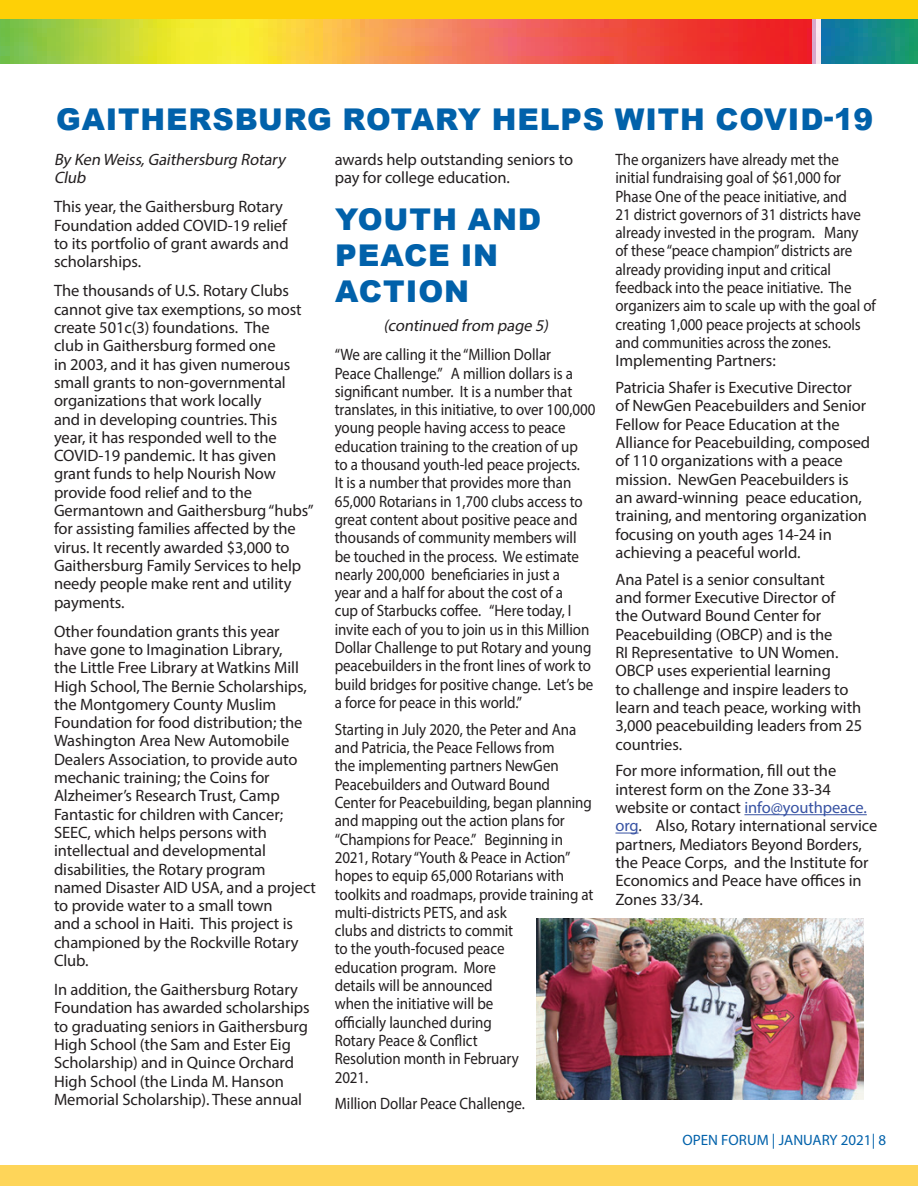
<style>
.page{position:relative;width:918px;height:1188px;background:#fff}
.page>*{position:absolute;margin:0;border:0;box-sizing:border-box;transform-origin:0 0}
.t1{font:900 30px/36px "Arial";letter-spacing:.03em;color:#0161aa}
.t2{font:16.5px/18.3px "Myriad Pro";letter-spacing:-.005em;color:#231f20}
.t3{font:16.5px/18.3px "Myriad Pro";letter-spacing:-.005em;color:#231f20;scale:.91 1}
.t4{font:italic 16.5px/18.3px "Myriad Pro";color:#231f20}
.t5{font:15px "Myriad Pro";color:#0161aa}
.s1{color:#3853a3}
</style>
<div class="page">
<div style="left:0;top:1165px;width:918px;height:21px;background:#fed559"></div>
<div style="left:0;top:0;width:918px;height:20px;background:#fed006"></div>
<hr style="left:744px;top:814px;width:123px;height:1px;background:#3853a3">
<svg style="left:615px;top:833px;width:24px;height:1px"></svg>
<img style="left:820px;top:19px;width:98px;height:44px">
<img style="left:0;top:19px;width:820px;height:44px">
<img style="left:536px;top:918px;width:328px;height:182px">
<h1 class="t1" style="left:56px;top:100px;width:819px">GAITHERSBURG ROTARY HELPS WITH COVID-19</h1>
<p class="t4" style="left:54px;top:150px;width:236px">By Ken Weiss,Gaithersburg Rotary<br>Club</p>
<p class="t2" style="left:54px;top:198px;width:236px">This year, the Gaithersburg Rotary<br>Foundation added COVID-19 relief to its portfolio of grant awards and scholarships.</p>
<p class="t2" style="left:54px;top:282px;width:261px">The thousands of U.S. Rotary Clubs cannot give tax exemptions, so most create 501c(3) foundations. The<br>club in Gaithersburg formed one<br>in 2003, and it has given numerous small grants to non-governmental organizations that work locally<br>and in developing countries. This<br>year, it has responded well to the<br>COVID-19 pandemic. It has given grant funds to help Nourish Now provide food relief and to the<br>Germantown and Gaithersburg “hubs” for assisting families affected by the virus. It recently awarded $3,000 to<br>Gaithersburg Family Services to help needy people make rent and utility payments.</p>
<p class="t2" style="left:54px;top:622px;width:264px">Other foundation grants this year have gone to Imagination Library,<br>the Little Free Library at Watkins Mill High School, The Bernie Scholarships, the Montgomery County Muslim Foundation for food distribution; the Washington Area New Automobile Dealers Association, to provide auto mechanic training; the Coins for Alzheimer’s Research Trust, Camp Fantastic for children with Cancer; SEEC, which helps persons with intellectual and developmental disabilities, the Rotary program named Disaster AID USA, and a project to provide water to a small town<br>and a school in Haiti. This project is championed by the Rockville Rotary Club.</p>
<p class="t2" style="left:54px;top:980px;width:257px">In addition, the Gaithersburg Rotary Foundation has awarded scholarships to graduating seniors in Gaithersburg High School (the Sam and Ester Eig Scholarship) and in Quince Orchard High School (the Linda M. Hanson Memorial Scholarship). These annual</p>
<p class="t2" style="left:335px;top:150px;width:240px">awards help outstanding seniors to pay for college education.</p>
<h1 class="t1" style="left:335px;top:201px;width:207px">YOUTH AND<br>PEACE IN<br>ACTION</h1>
<p class="t4" style="left:383px;top:316px;width:170px">(continued from page 5)</p>
<p class="t3" style="left:335px;top:345px;width:288px">“We are calling it the “Million Dollar<br>Peace Challenge.” A million dollars is a significant number. It is a number that translates, in this initiative, to over 100,000 young people having access to peace education training to the creation of up<br>to a thousand youth-led peace projects.<br>It is a number that provides more than 65,000 Rotarians in 1,700 clubs access to great content about positive peace and thousands of community members will be touched in the process. We estimate nearly 200,000 beneficiaries in just a<br>year and a half for about the cost of a<br>cup of Starbucks coffee. “Here today, I invite each of you to join us in this Million Dollar Challenge to put Rotary and young peacebuilders in the front lines of work to build bridges for positive change. Let’s be a force for peace in this world.”</p>
<p class="t3" style="left:335px;top:720px;width:286px">Starting in July 2020, the Peter and Ana and Patricia, the Peace Fellows from<br>the implementing partners NewGen<br>Peacebuilders and Outward Bound<br>Center for Peacebuilding, began planning and mapping out the action plans for “Champions for Peace.” Beginning in<br>2021, Rotary “Youth &amp; Peace in Action” hopes to equip 65,000 Rotarians with toolkits and roadmaps, provide training at multi-districts PETS, and ask<br>clubs and districts to commit<br>to the youth-focused peace<br>education program. More<br>details will be announced<br>when the initiative will be<br>officially launched during<br>Rotary Peace &amp; Conflict<br>Resolution month in February<br>2021.</p>
<p class="t3" style="left:335px;top:1095px;width:210px">Million Dollar Peace Challenge.</p>
<p class="t3" style="left:615px;top:150px;width:288px">The organizers have already met the initial fundraising goal of $61,000 for Phase One of the peace initiative, and<br>21 district governors of 31 districts have already invested in the program. Many<br>of these “peace champion” districts are already providing input and critical feedback into the peace initiative. The organizers aim to scale up with the goal of creating 1,000 peace projects at schools and communities across the zones.<br>Implementing Partners:</p>
<p class="t2" style="left:615px;top:378px;width:256px">Patricia Shafer is Executive Director<br>of NewGen Peacebuilders and Senior Fellow for Peace Education at the Alliance for Peacebuilding, composed of 110 organizations with a peace mission. NewGen Peacebuilders is<br>an award-winning peace education, training, and mentoring organization focusing on youth ages 14-24 in achieving a peaceful world.</p>
<p class="t2" style="left:615px;top:570px;width:248px">Ana Patel is a senior consultant<br>and former Executive Director of<br>the Outward Bound Center for<br>Peacebuilding (OBCP) and is the<br>RI Representative to UN Women.<br>OBCP uses experiential learning<br>to challenge and inspire leaders to learn and teach peace, working with<br>3,000 peacebuilding leaders from 25 countries.</p>
<p class="t2" style="left:615px;top:762px;width:263px">For more information, fill out the interest form on the Zone 33-34 website or contact <span class="s1">info@youthpeace. org</span>. Also, Rotary international service partners, Mediators Beyond Borders, the Peace Corps, and the Institute for Economics and Peace have offices in Zones 33/34.</p>
<p class="t5" style="left:683px;top:1131px;width:205px">OPEN FORUM | JANUARY 2021| 8</p>
</div>
